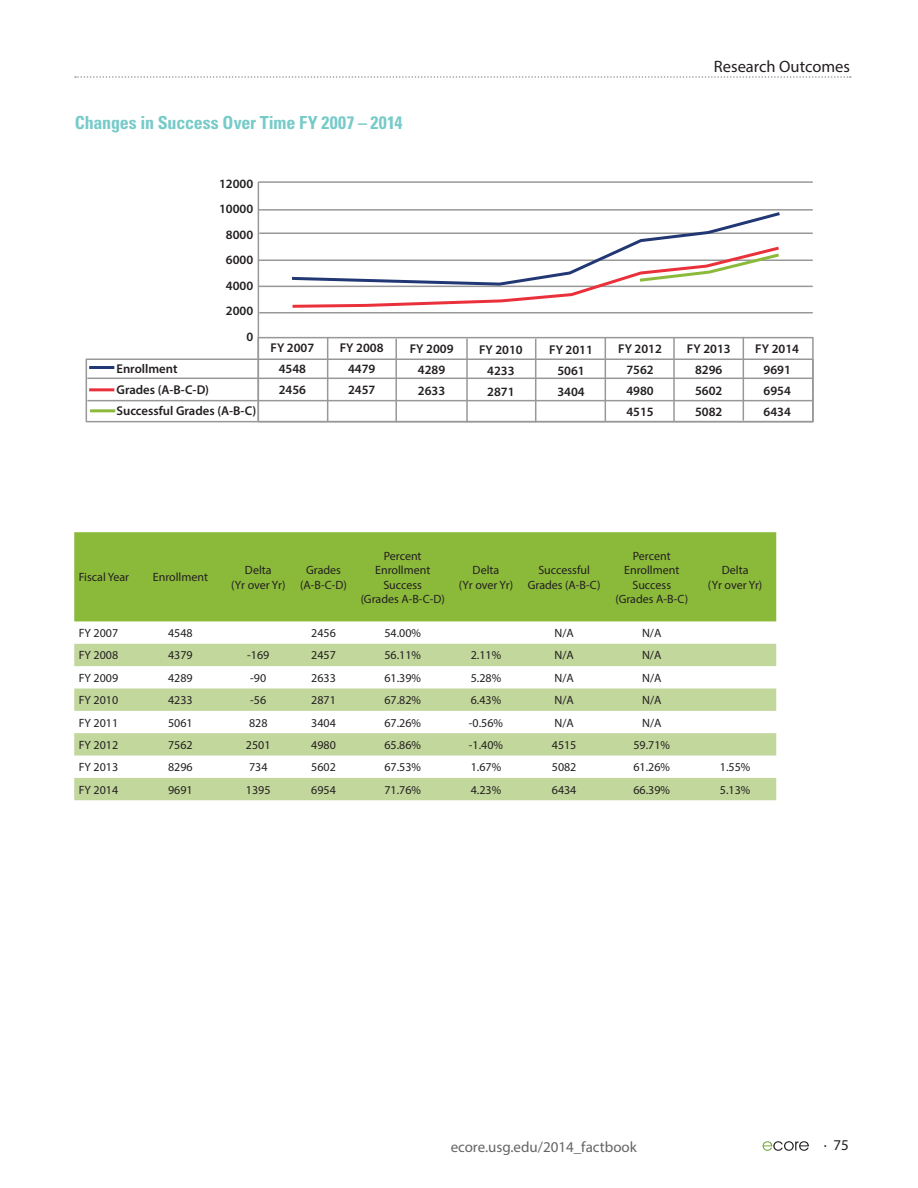
<style>
.page{position:relative;width:918px;height:1188px;background:#fff}
.page>*{position:absolute;margin:0;border:0;box-sizing:border-box;transform-origin:0 0}
.t1{font:700 condensed 18px "Univers";letter-spacing:-.005em;color:#76cbc9}
.t2{font:16.5px "Myriad Pro";color:#231f20}
.t3{font:15px "Myriad Pro";color:#231f20}
.t4{font:600 12.75px/21px "Myriad Pro";color:#231f20;text-align:center}
.t5{font:12px/14.4px "Myriad Pro";color:#231f20;text-align:center}
</style>
<div class="page">
<svg style="left:763px;top:1141px;width:46px;height:10px"></svg>
<svg style="left:75px;top:76px;width:776px;height:2px"></svg>
<div style="left:86px;top:358px;width:728px;height:64px;border:2px solid #989898"></div>
<div style="left:257px;top:337px;width:557px;height:85px;border:2px solid #989898"></div>
<hr style="left:258px;top:182px;width:1px;height:239px;background:#989898">
<hr style="left:87px;top:378px;width:726px;height:1px;background:#989898">
<hr style="left:87px;top:400px;width:726px;height:1px;background:#989898">
<hr style="left:327px;top:338px;width:1px;height:84px;background:#989898">
<hr style="left:395px;top:339px;width:2px;height:83px;background:#989898">
<hr style="left:466px;top:339px;width:2px;height:83px;background:#989898">
<hr style="left:535px;top:339px;width:1px;height:83px;background:#989898">
<hr style="left:605px;top:338px;width:1px;height:84px;background:#989898">
<hr style="left:673px;top:338px;width:2px;height:84px;background:#989898">
<hr style="left:743px;top:337px;width:1px;height:84px;background:#989898">
<hr style="left:258px;top:181px;width:555px;height:2px;background:#989898">
<hr style="left:258px;top:209px;width:555px;height:2px;background:#989898">
<hr style="left:259px;top:232px;width:554px;height:2px;background:#989898">
<hr style="left:258px;top:260px;width:555px;height:1px;background:#989898">
<hr style="left:258px;top:286px;width:555px;height:1px;background:#989898">
<hr style="left:259px;top:312px;width:554px;height:2px;background:#989898">
<svg style="left:289px;top:210px;width:494px;height:98px"></svg>
<hr style="left:89px;top:366px;width:25px;height:3px;background:#223874">
<hr style="left:89px;top:388px;width:25px;height:3px;background:#ea303a">
<hr style="left:90px;top:409px;width:25px;height:3px;background:#8bba3b">
<div style="left:74px;top:532px;width:702px;height:89px;background:#8bba3b"></div>
<svg style="left:74px;top:644px;width:702px;height:156px;fill:#c2d79b"></svg>
<h1 class="t1" style="left:75px;top:112px;width:329px">Changes in Success Over Time FY 2007 – 2014</h1>
<p class="t4" style="left:219px;top:170px;width:36px;line-height:25.5px;text-align:right">12000<br>10000<br>8000<br>6000<br>4000<br>2000<br>0</p>
<h2 class="t2" style="left:714px;top:56px;width:138px">Research Outcomes</h2>
<p class="t4" style="left:116px;top:358px;width:141px;text-align:left">Enrollment<br>Grades (A-B-C-D)<br>Successful Grades (A-B-C)</p>
<p class="t4" style="left:271px;top:337px;width:45px">FY 2007<br>4548<br>2456</p>
<p class="t4" style="left:340px;top:337px;width:45px">FY 2008<br>4479<br>2457</p>
<p class="t4" style="left:410px;top:338px;width:45px">FY 2009<br>4289<br>2633</p>
<p class="t4" style="left:479px;top:339px;width:45px">FY 2010<br>4233<br>2871</p>
<p class="t4" style="left:549px;top:339px;width:45px">FY 2011<br>5061<br>3404</p>
<p class="t4" style="left:618px;top:338px;width:45px">FY 2012<br>7562<br>4980<br>4515</p>
<p class="t4" style="left:687px;top:338px;width:45px">FY 2013<br>8296<br>5602<br>5082</p>
<p class="t4" style="left:755px;top:338px;width:45px">FY 2014<br>9691<br>6954<br>6434</p>
<p class="t5" style="left:79px;top:570px;width:52px">Fiscal Year</p>
<p class="t5" style="left:153px;top:570px;width:57px">Enrollment</p>
<p class="t5" style="left:231px;top:563px;width:56px">Delta<br>(Yr over Yr)</p>
<p class="t5" style="left:300px;top:563px;width:48px">Grades (A-B-C-D)</p>
<p class="t5" style="left:361px;top:548px;width:86px">Percent<br>Enrollment<br>Success<br>(Grades A-B-C-D)</p>
<p class="t5" style="left:459px;top:563px;width:56px">Delta<br>(Yr over Yr)</p>
<p class="t5" style="left:528px;top:563px;width:74px">Successful<br>Grades (A-B-C)</p>
<p class="t5" style="left:615px;top:548px;width:74px">Percent<br>Enrollment<br>Success (Grades A-B-C)</p>
<p class="t5" style="left:708px;top:563px;width:56px">Delta<br>(Yr over Yr)</p>
<p class="t5" style="left:79px;top:626px;width:41px">FY 2007</p>
<p class="t5" style="left:168px;top:626px;width:26px">4548</p>
<p class="t5" style="left:311px;top:626px;width:26px">2456</p>
<p class="t5" style="left:384px;top:626px;width:38px">54.00%</p>
<p class="t5" style="left:554px;top:626px;width:21px">N/A</p>
<p class="t5" style="left:642px;top:626px;width:21px">N/A</p>
<p class="t5" style="left:79px;top:648px;width:41px">FY 2008</p>
<p class="t5" style="left:168px;top:648px;width:26px">4379</p>
<p class="t5" style="left:247px;top:648px;width:24px">-169</p>
<p class="t5" style="left:311px;top:648px;width:26px">2457</p>
<p class="t5" style="left:384px;top:648px;width:38px">56.11%</p>
<p class="t5" style="left:471px;top:648px;width:32px">2.11%</p>
<p class="t5" style="left:554px;top:648px;width:21px">N/A</p>
<p class="t5" style="left:642px;top:648px;width:21px">N/A</p>
<p class="t5" style="left:79px;top:670px;width:41px">FY 2009</p>
<p class="t5" style="left:168px;top:670px;width:26px">4289</p>
<p class="t5" style="left:250px;top:670px;width:17px">-90</p>
<p class="t5" style="left:311px;top:670px;width:26px">2633</p>
<p class="t5" style="left:384px;top:670px;width:38px">61.39%</p>
<p class="t5" style="left:471px;top:670px;width:32px">5.28%</p>
<p class="t5" style="left:554px;top:670px;width:21px">N/A</p>
<p class="t5" style="left:642px;top:670px;width:21px">N/A</p>
<p class="t5" style="left:79px;top:693px;width:41px">FY 2010</p>
<p class="t5" style="left:168px;top:693px;width:26px">4233</p>
<p class="t5" style="left:250px;top:693px;width:17px">-56</p>
<p class="t5" style="left:311px;top:693px;width:26px">2871</p>
<p class="t5" style="left:384px;top:693px;width:38px">67.82%</p>
<p class="t5" style="left:471px;top:693px;width:32px">6.43%</p>
<p class="t5" style="left:555px;top:693px;width:21px">N/A</p>
<p class="t5" style="left:642px;top:693px;width:21px">N/A</p>
<p class="t5" style="left:79px;top:715px;width:41px">FY 2011</p>
<p class="t5" style="left:168px;top:715px;width:26px">5061</p>
<p class="t5" style="left:249px;top:715px;width:20px">828</p>
<p class="t5" style="left:311px;top:715px;width:26px">3404</p>
<p class="t5" style="left:384px;top:715px;width:38px">67.26%</p>
<p class="t5" style="left:469px;top:715px;width:36px">-0.56%</p>
<p class="t5" style="left:555px;top:715px;width:21px">N/A</p>
<p class="t5" style="left:642px;top:715px;width:21px">N/A</p>
<p class="t5" style="left:79px;top:737px;width:41px">FY 2012</p>
<p class="t5" style="left:168px;top:737px;width:26px">7562</p>
<p class="t5" style="left:246px;top:737px;width:26px">2501</p>
<p class="t5" style="left:311px;top:737px;width:26px">4980</p>
<p class="t5" style="left:384px;top:737px;width:38px">65.86%</p>
<p class="t5" style="left:469px;top:737px;width:36px">-1.40%</p>
<p class="t5" style="left:552px;top:737px;width:26px">4515</p>
<p class="t5" style="left:633px;top:737px;width:38px">59.71%</p>
<p class="t5" style="left:79px;top:760px;width:41px">FY 2013</p>
<p class="t5" style="left:168px;top:760px;width:26px">8296</p>
<p class="t5" style="left:249px;top:760px;width:20px">734</p>
<p class="t5" style="left:311px;top:760px;width:26px">5602</p>
<p class="t5" style="left:384px;top:760px;width:38px">67.53%</p>
<p class="t5" style="left:471px;top:760px;width:32px">1.67%</p>
<p class="t5" style="left:552px;top:760px;width:26px">5082</p>
<p class="t5" style="left:633px;top:760px;width:38px">61.26%</p>
<p class="t5" style="left:720px;top:760px;width:32px">1.55%</p>
<p class="t5" style="left:79px;top:782px;width:41px">FY 2014</p>
<p class="t5" style="left:168px;top:782px;width:26px">9691</p>
<p class="t5" style="left:246px;top:782px;width:26px">1395</p>
<p class="t5" style="left:311px;top:782px;width:26px">6954</p>
<p class="t5" style="left:384px;top:782px;width:38px">71.76%</p>
<p class="t5" style="left:471px;top:782px;width:32px">4.23%</p>
<p class="t5" style="left:552px;top:782px;width:26px">6434</p>
<p class="t5" style="left:633px;top:782px;width:38px">66.39%</p>
<p class="t5" style="left:720px;top:782px;width:32px">5.13%</p>
<p class="t3" style="left:451px;top:1137px;width:188px">ecore.usg.edu/2014_factbook</p>
<p class="t3" style="left:824px;top:1136px;width:26px">· 75</p>
</div>
